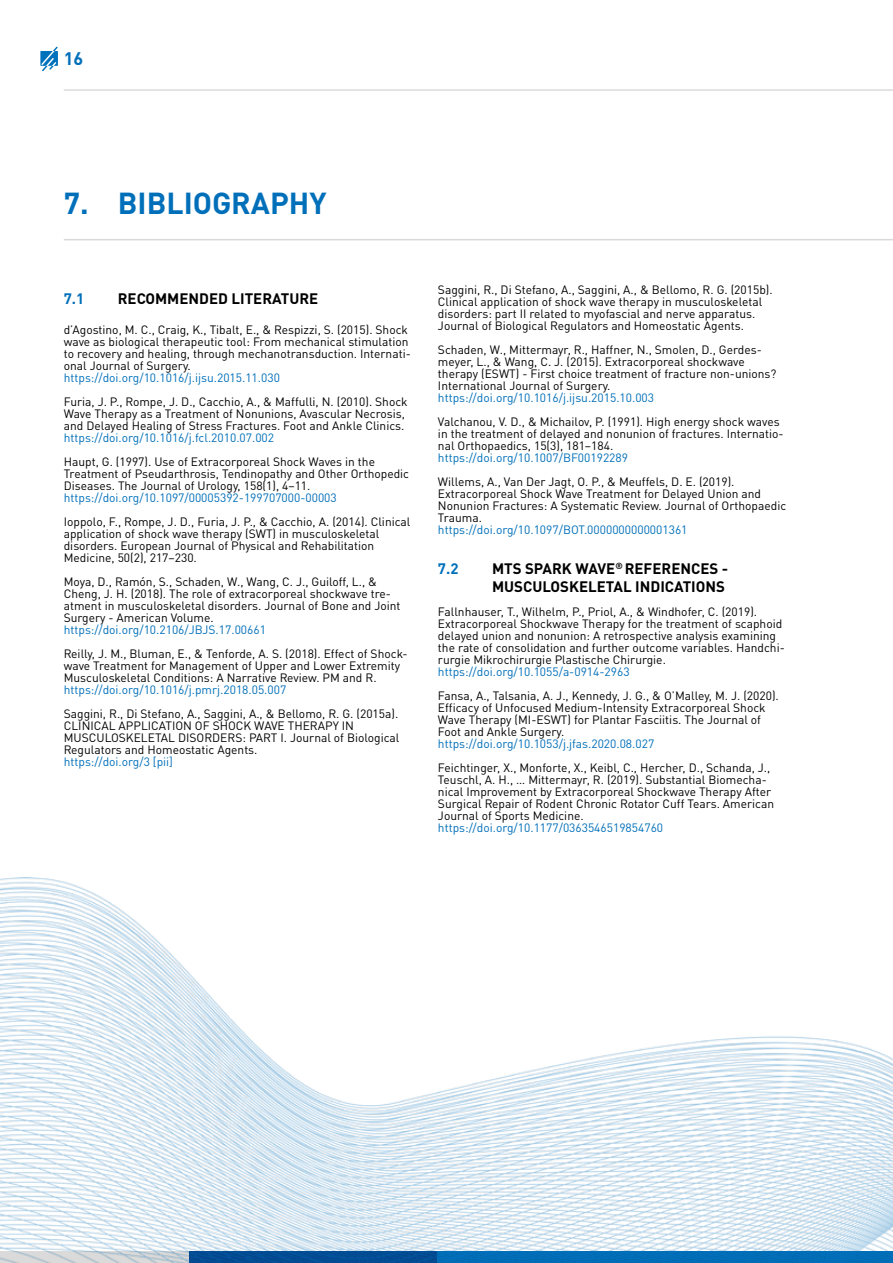
<style>
.page{position:relative;width:893px;height:1263px;background:#fff}
.page>*{position:absolute;margin:0;border:0;box-sizing:border-box;transform-origin:0 0}
.t1{font:700 30px "DIN Pro";color:#006fb9}
.t2{font:700 18px "DIN Pro";color:#006fb9}
.t3{font:700 15px/18px "DIN Pro";color:#000}
.t4{font:700 15px "DIN Pro";color:#006fb9}
.t5{font:12px/12px "DIN Pro";color:#000}
.t6{font:12px "DIN Pro";color:#006fb9}
</style>
<div class="page">
<svg style="left:40px;top:47px;width:18px;height:24px"></svg>
<hr style="left:64px;top:89px;width:829px;height:2px;background:#dadada">
<hr style="left:64px;top:239px;width:829px;height:1px;background:#dadada">
<img style="left:0;top:877px;width:893px;height:386px">
<h2 class="t2" style="left:64px;top:47px;width:21px">16</h2>
<h1 class="t1" style="left:64px;top:182px;width:264px">7. BIBLIOGRAPHY</h1>
<p class="t4" style="left:64px;top:288px;width:22px">7.1</p>
<p class="t3" style="left:118px;top:289px;width:202px">RECOMMENDED LITERATURE</p>
<p class="t5" style="left:64px;top:322px;width:349px">d’Agostino, M. C., Craig, K., Tibalt, E., &amp; Respizzi, S. (2015). Shock wave as biological therapeutic tool: From mechanical stimulation to recovery and healing, through mechanotransduction. Internati&shy;onal Journal of Surgery.</p>
<p class="t6" style="left:64px;top:368px;width:218px">https://doi.org/10.1016/j.ijsu.2015.11.030</p>
<p class="t5" style="left:64px;top:394px;width:345px">Furia, J. P., Rompe, J. D., Cacchio, A., &amp; Maffulli, N. (2010). Shock<br>Wave Therapy as a Treatment of Nonunions, Avascular Necrosis, and Delayed Healing of Stress Fractures. Foot and Ankle Clinics.</p>
<p class="t6" style="left:64px;top:428px;width:212px">https://doi.org/10.1016/j.fcl.2010.07.002</p>
<p class="t5" style="left:64px;top:454px;width:347px">Haupt, G. (1997). Use of Extracorporeal Shock Waves in the<br>Treatment of Pseudarthrosis, Tendinopathy and Other Orthopedic<br>Diseases. The Journal of Urology, 158(1), 4–11.</p>
<p class="t6" style="left:64px;top:488px;width:275px">https://doi.org/10.1097/00005392-199707000-00003</p>
<p class="t5" style="left:64px;top:514px;width:348px">Ioppolo, F., Rompe, J. D., Furia, J. P., &amp; Cacchio, A. (2014). Clinical application of shock wave therapy (SWT) in musculoskeletal disorders. European Journal of Physical and Rehabilitation Medicine, 50(2), 217–230.</p>
<p class="t5" style="left:64px;top:574px;width:338px">Moya, D., Ramón, S., Schaden, W., Wang, C. J., Guiloff, L., &amp; Cheng, J. H. (2018). The role of extracorporeal shockwave tre&shy;atment in musculoskeletal disorders. Journal of Bone and Joint Surgery - American Volume.</p>
<p class="t6" style="left:64px;top:620px;width:204px">https://doi.org/10.2106/JBJS.17.00661</p>
<p class="t5" style="left:64px;top:646px;width:345px">Reilly, J. M., Bluman, E., &amp; Tenforde, A. S. (2018). Effect of Shock&shy;wave Treatment for Management of Upper and Lower Extremity<br>Musculoskeletal Conditions: A Narrative Review. PM and R.</p>
<p class="t6" style="left:64px;top:680px;width:224px">https://doi.org/10.1016/j.pmrj.2018.05.007</p>
<p class="t5" style="left:64px;top:706px;width:337px">Saggini, R., Di Stefano, A., Saggini, A., &amp; Bellomo, R. G. (2015a).<br>CLINICAL APPLICATION OF SHOCK WAVE THERAPY IN MUSCULOSKELETAL DISORDERS: PART I. Journal of Biological Regulators and Homeostatic Agents.</p>
<p class="t6" style="left:64px;top:752px;width:111px">https://doi.org/3 [pii]</p>
<p class="t5" style="left:438px;top:283px;width:336px">Saggini, R., Di Stefano, A., Saggini, A., &amp; Bellomo, R. G. (2015b).<br>Clinical application of shock wave therapy in musculoskeletal disorders: part II related to myofascial and nerve apparatus.<br>Journal of Biological Regulators and Homeostatic Agents.</p>
<p class="t5" style="left:438px;top:343px;width:340px">Schaden, W., Mittermayr, R., Haffner, N., Smolen, D., Gerdes&shy;meyer, L., &amp; Wang, C. J. (2015). Extracorporeal shockwave therapy (ESWT) - First choice treatment of fracture non-unions?<br>International Journal of Surgery.</p>
<p class="t6" style="left:438px;top:388px;width:218px">https://doi.org/10.1016/j.ijsu.2015.10.003</p>
<p class="t5" style="left:438px;top:415px;width:347px">Valchanou, V. D., &amp; Michailov, P. (1991). High energy shock waves in the treatment of delayed and nonunion of fractures. Internatio&shy;nal Orthopaedics, 15(3), 181–184.</p>
<p class="t6" style="left:438px;top:448px;width:192px">https://doi.org/10.1007/BF00192289</p>
<p class="t5" style="left:438px;top:475px;width:350px">Willems, A., Van Der Jagt, O. P., &amp; Meuffels, D. E. (2019).<br>Extracorporeal Shock Wave Treatment for Delayed Union and Nonunion Fractures: A Systematic Review. Journal of Orthopaedic Trauma.</p>
<p class="t6" style="left:438px;top:520px;width:251px">https://doi.org/10.1097/BOT.0000000000001361</p>
<p class="t4" style="left:438px;top:558px;width:22px">7.2</p>
<p class="t3" style="left:492px;top:559px;width:238px">MTS SPARK WAVE<sup>®</sup> REFERENCES -<br>MUSCULOSKELETAL INDICATIONS</p>
<p class="t5" style="left:438px;top:604px;width:348px">Fallnhauser, T., Wilhelm, P., Priol, A., &amp; Windhofer, C. (2019).<br>Extracorporeal Shockwave Therapy for the treatment of scaphoid delayed union and nonunion: A retrospective analysis examining the rate of consolidation and further outcome variables. Handchi&shy;rurgie Mikrochirurgie Plastische Chirurgie.</p>
<p class="t6" style="left:438px;top:662px;width:193px">https://doi.org/10.1055/a-0914-2963</p>
<p class="t5" style="left:438px;top:688px;width:342px">Fansa, A., Talsania, A. J., Kennedy, J. G., &amp; O’Malley, M. J. (2020).<br>Efficacy of Unfocused Medium-Intensity Extracorporeal Shock Wave Therapy (MI-ESWT) for Plantar Fasciitis. The Journal of Foot and Ankle Surgery.</p>
<p class="t6" style="left:438px;top:734px;width:218px">https://doi.org/10.1053/j.jfas.2020.08.027</p>
<p class="t5" style="left:438px;top:760px;width:338px">Feichtinger, X., Monforte, X., Keibl, C., Hercher, D., Schanda, J., Teuschl, A. H., … Mittermayr, R. (2019). Substantial Biomecha&shy;nical Improvement by Extracorporeal Shockwave Therapy After Surgical Repair of Rodent Chronic Rotator Cuff Tears. American Journal of Sports Medicine.</p>
<p class="t6" style="left:438px;top:818px;width:227px">https://doi.org/10.1177/0363546519854760</p>
</div>
